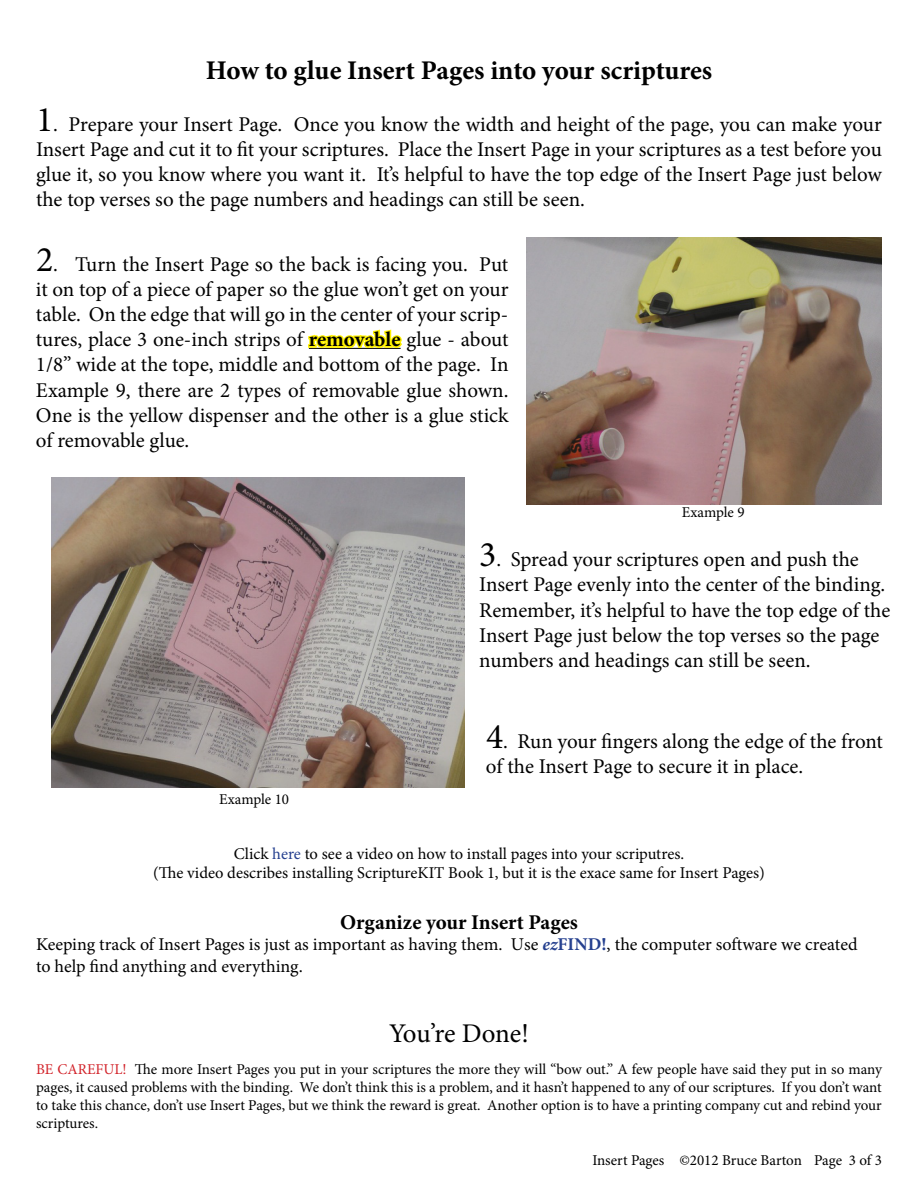
<style>
.page{position:relative;width:918px;height:1188px;background:#fff}
.page>*{position:absolute;margin:0;border:0;box-sizing:border-box;transform-origin:0 0}
.t1{font:700 27px "Minion Pro";color:#000}
.t2{font:27px "Minion Pro";letter-spacing:-.01em;color:#000}
.t3{font:21px/25.2px "Minion Pro";letter-spacing:-.005em;color:#000;text-align:justify}
.t4{font:700 21px "Minion Pro";color:#000}
.t5{font:18px/21.6px "Minion Pro";color:#000}
.t6{font:16.5px/19.8px "Minion Pro";color:#000;text-align:center}
.t7{font:15px/18px "Minion Pro";letter-spacing:-.005em;color:#000;text-align:justify}
.s1{font-size:36px}
.s2{font-weight:700}
.s3{color:#25408f}
.s4{font-weight:700;font-style:italic;color:#25408f}
.s5{font-weight:700;color:#25408f}
.s6{color:#d2232a}
</style>
<div class="page">
<svg style="left:308px;top:329px;width:94px;height:20px"></svg>
<img style="left:52px;top:478px;width:413px;height:309px">
<img style="left:526px;top:238px;width:356px;height:266px">
<p class="t1" style="left:206px;top:51px;width:508px">How to glue Insert Pages into your scriptures</p>
<p class="t3" style="left:36px;top:111px;width:848px"><span class="s1">1</span>. Prepare your Insert Page. Once you know the width and height of the page, you can make your Insert Page and cut it to fit your scriptures. Place the Insert Page in your scriptures as a test before you glue it, so you know where you want it. It’s helpful to have the top edge of the Insert Page just below the top verses so the page numbers and headings can still be seen.</p>
<p class="t3" style="left:36px;top:251px;width:474px"><span class="s1">2</span>. Turn the Insert Page so the back is facing you. Put it on top of a piece of paper so the glue won’t get on your table. On the edge that will go in the center of your scrip&shy;tures, place 3 one-inch strips of <span class="s2">removable</span> glue - about 1/8” wide at the tope, middle and bottom of the page. In Example 9, there are 2 types of removable glue shown.<br>One is the yellow dispenser and the other is a glue stick of removable glue.</p>
<p class="t7" style="left:682px;top:503px;width:64px">Example 9</p>
<p class="t3" style="left:479px;top:547px;width:413px;text-align:left"><span class="s1">3</span>. Spread your scriptures open and push the Insert Page evenly into the center of the binding.<br>Remember, it’s helpful to have the top edge of the Insert Page just below the top verses so the page numbers and headings can still be seen.</p>
<p class="t7" style="left:219px;top:790px;width:71px">Example 10</p>
<p class="t3" style="left:486px;top:729px;width:399px"><span class="s1">4</span>. Run your fingers along the edge of the front of the Insert Page to secure it in place.</p>
<p class="t6" style="left:153px;top:844px;width:613px">Click <span class="s3">here</span> to see a video on how to install pages into your scriputres.<br>(The video describes installing ScriptureKIT Book 1, but it is the exace same for Insert Pages)</p>
<p class="t4" style="left:340px;top:907px;width:239px">Organize your Insert Pages</p>
<p class="t5" style="left:36px;top:934px;width:823px">Keeping track of Insert Pages is just as important as having them. Use <span class="s4">ez</span><span class="s5">FIND!</span>, the computer software we created to help find anything and everything.</p>
<p class="t2" style="left:389px;top:1015px;width:141px">You’re Done!</p>
<p class="t7" style="left:36px;top:1061px;width:848px"><span class="s6">BE CAREFUL!</span> The more Insert Pages you put in your scriptures the more they will “bow out.” A few people have said they put in so many pages, it caused problems with the binding. We don’t think this is a problem, and it hasn’t happened to any of our scriptures. If you don’t want to take this chance, don’t use Insert Pages, but we think the reward is great. Another option is to have a printing company cut and rebind your scriptures.</p>
<p class="t7" style="left:592px;top:1151px;width:291px">Insert Pages ©2012 Bruce Barton Page 3 of 3</p>
</div>
